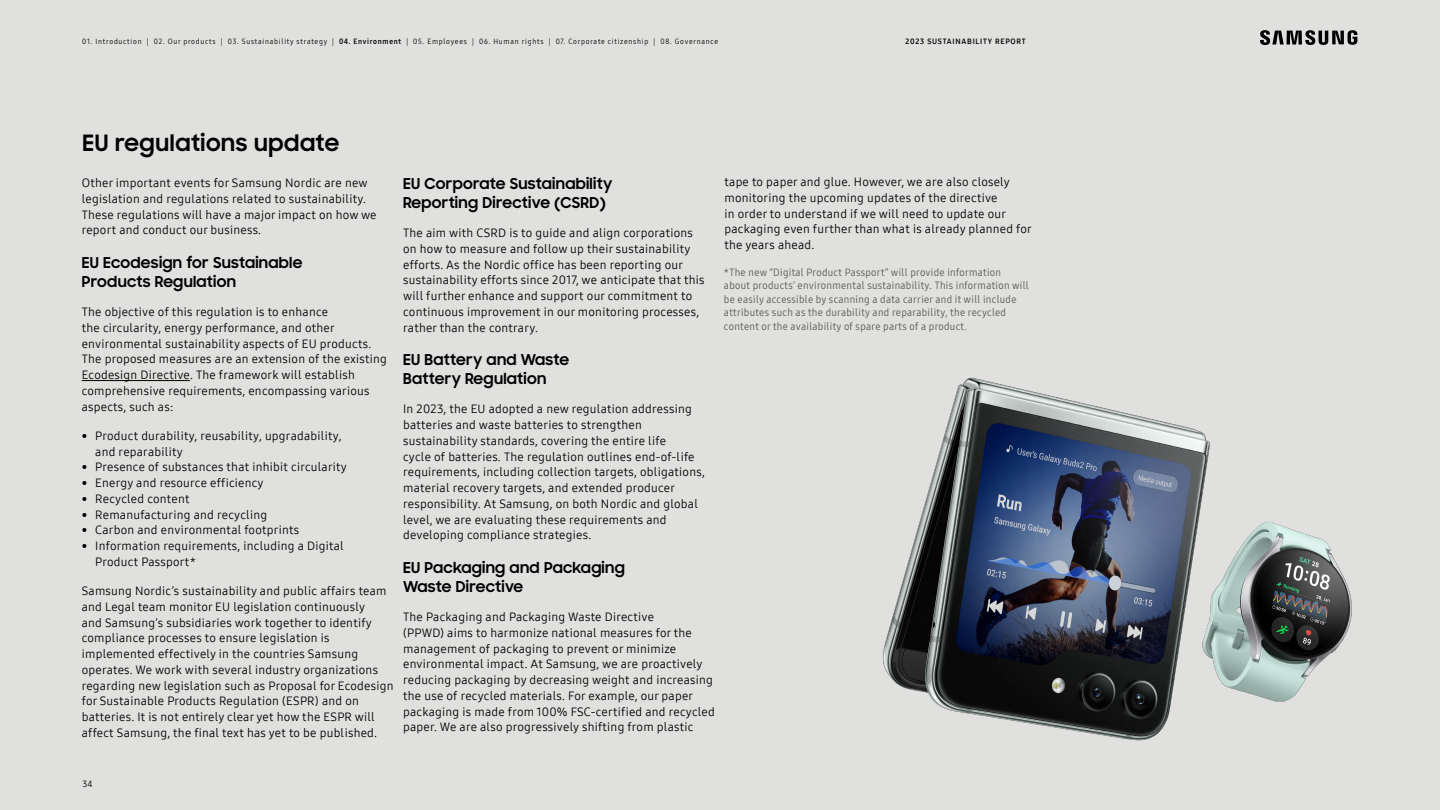
<style>
.page{position:relative;width:1440px;height:810px;background:#e0e0df}
.page>*{position:absolute;margin:0;border:0;box-sizing:border-box;transform-origin:0 0}
.t1{font:700 22.5px "Samsung Sharp Sans";letter-spacing:.03em;color:#000}
.t2{font:700 15px/18.8px "Samsung Sharp Sans";letter-spacing:.02em;color:#000}
.t3{font:12px/15.8px "Samsung One 400";letter-spacing:.02em;color:#000}
.t4{font:10.5px/13.5px "Samsung One 400 C";letter-spacing:.03em;color:#575756}
.t5{font:9px "Samsung One 400";color:#000}
.t6{font:7.5px "Samsung One 400 C";letter-spacing:.1em;color:#000}
.t7{font:7.5px "Samsung One 700";letter-spacing:.1em;color:#000}
.s1{font-family:"Samsung One 700 C"}
</style>
<div class="page">
<svg style="left:1260px;top:30px;width:97px;height:15px"></svg>
<hr style="left:82px;top:380px;width:108px;height:1px;background:#000">
<img style="left:883px;top:377px;width:469px;height:364px">
<p class="t6" style="left:82px;top:36px;width:637px">01. Introduction | 02. Our products | 03. Sustainability strategy | <span class="s1">04. Environment</span> | 05. Employees | 06. Human rights | 07. Corporate citizenship | 08. Governance</p>
<p class="t7" style="left:906px;top:36px;width:122px">2023 SUSTAINABILITY REPORT</p>
<h1 class="t1" style="left:82px;top:126px;width:258px">EU regulations update</h1>
<p class="t3" style="left:82px;top:175px;width:296px">Other important events for Samsung Nordic are new legislation and regulations related to sustainability.<br>These regulations will have a major impact on how we report and conduct our business.</p>
<p class="t2" style="left:82px;top:253px;width:222px">EU Ecodesign for Sustainable<br>Products Regulation</p>
<p class="t3" style="left:82px;top:304px;width:307px">The objective of this regulation is to enhance<br>the circularity, energy performance, and other environmental sustainability aspects of EU products.<br>The proposed measures are an extension of the existing Ecodesign Directive. The framework will establish comprehensive requirements, encompassing various aspects, such as:</p>
<p class="t3" style="left:95px;top:428px;width:248px;text-indent:-14px">• Product durability, reusability, upgradability, and reparability</p>
<p class="t3" style="left:82px;top:459px;width:267px">• Presence of substances that inhibit circularity</p>
<p class="t3" style="left:82px;top:475px;width:183px">• Energy and resource efficiency</p>
<p class="t3" style="left:82px;top:491px;width:109px">• Recycled content</p>
<p class="t3" style="left:82px;top:506px;width:187px">• Remanufacturing and recycling</p>
<p class="t3" style="left:82px;top:522px;width:219px">• Carbon and environmental footprints</p>
<p class="t3" style="left:95px;top:538px;width:250px;text-indent:-14px">• Information requirements, including a Digital<br>Product Passport*</p>
<p class="t3" style="left:82px;top:583px;width:313px">Samsung Nordic’s sustainability and public affairs team and Legal team monitor EU legislation continuously<br>and Samsung’s subsidiaries work together to identify compliance processes to ensure legislation is implemented effectively in the countries Samsung operates. We work with several industry organizations regarding new legislation such as Proposal for Ecodesign for Sustainable Products Regulation (ESPR) and on batteries. It is not entirely clear yet how the ESPR will affect Samsung, the final text has yet to be published.</p>
<p class="t2" style="left:403px;top:174px;width:211px">EU Corporate Sustainability<br>Reporting Directive (CSRD)</p>
<p class="t3" style="left:403px;top:225px;width:303px">The aim with CSRD is to guide and align corporations on how to measure and follow up their sustainability efforts. As the Nordic office has been reporting our sustainability efforts since 2017, we anticipate that this will further enhance and support our commitment to continuous improvement in our monitoring processes, rather than the contrary.</p>
<p class="t2" style="left:403px;top:350px;width:168px">EU Battery and Waste<br>Battery Regulation</p>
<p class="t3" style="left:403px;top:401px;width:303px">In 2023, the EU adopted a new regulation addressing batteries and waste batteries to strengthen sustainability standards, covering the entire life<br>cycle of batteries. The regulation outlines end-of-life requirements, including collection targets, obligations, material recovery targets, and extended producer responsibility. At Samsung, on both Nordic and global level, we are evaluating these requirements and developing compliance strategies.</p>
<p class="t2" style="left:403px;top:558px;width:223px">EU Packaging and Packaging<br>Waste Directive</p>
<p class="t3" style="left:403px;top:609px;width:313px">The Packaging and Packaging Waste Directive<br>(PPWD) aims to harmonize national measures for the management of packaging to prevent or minimize environmental impact. At Samsung, we are proactively reducing packaging by decreasing weight and increasing the use of recycled materials. For example, our paper packaging is made from 100% FSC-certified and recycled paper. We are also progressively shifting from plastic</p>
<p class="t3" style="left:725px;top:174px;width:309px">tape to paper and glue. However, we are also closely monitoring the upcoming updates of the directive<br>in order to understand if we will need to update our packaging even further than what is already planned for the years ahead.</p>
<p class="t4" style="left:724px;top:265px;width:306px">*The new “Digital Product Passport” will provide information about products’ environmental sustainability. This information will be easily accessible by scanning a data carrier and it will include attributes such as the durability and reparability, the recycled content or the availability of spare parts of a product.</p>
<p class="t5" style="left:83px;top:778px;width:12px">34</p>
</div>
